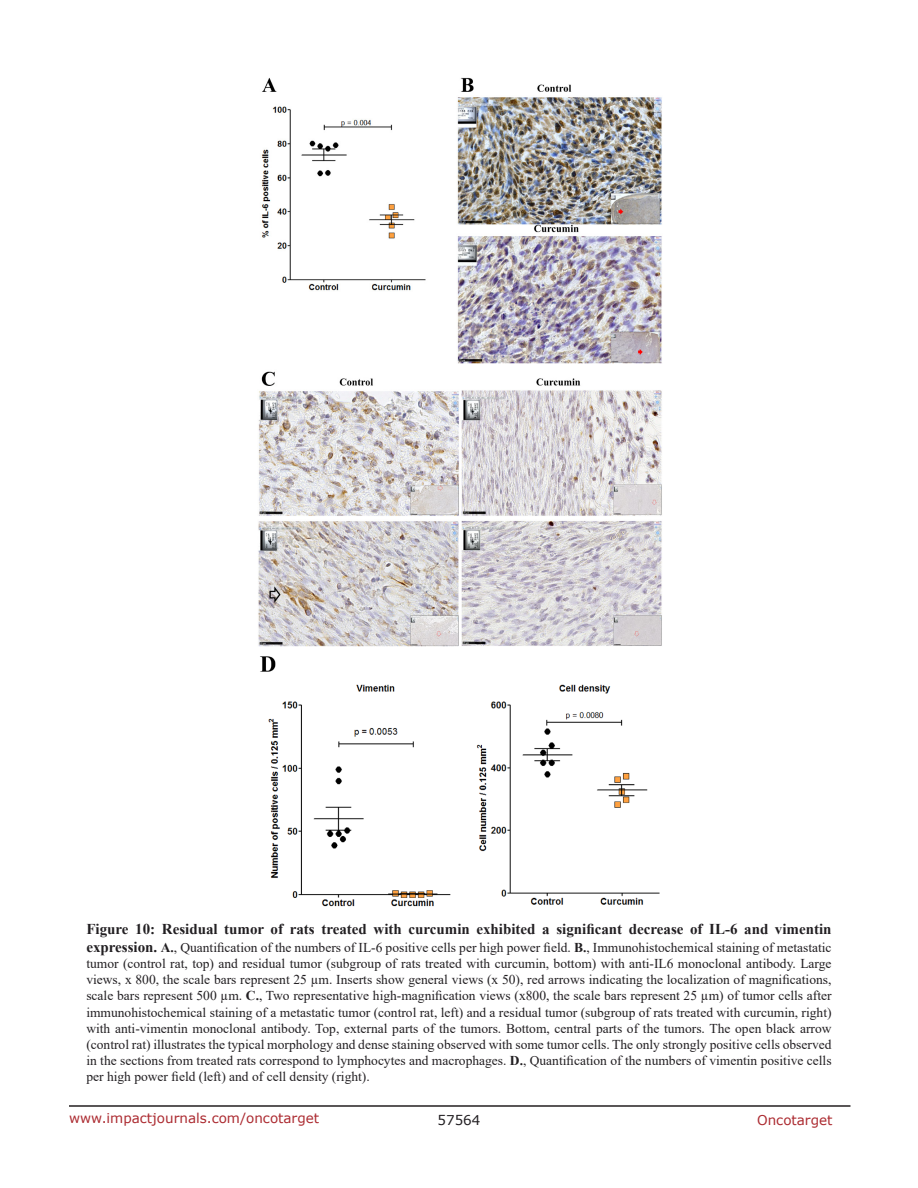
<style>
.page{position:relative;width:918px;height:1188px;background:#fff}
.page>*{position:absolute;margin:0;border:0;box-sizing:border-box;transform-origin:0 0}
.FigureText{font:700 15px "Times New Roman";color:#221f22}
.FigureText-2{font:13.5px/16.2px "Times New Roman";color:#221f22;text-align:justify}
.t1{font:13.5px "Verdana";color:#ac2b31}
.t2{font:13.5px "Verdana";color:#221f22}
.s1{font-weight:700;font-size:15px}
.s2{font-weight:700}
</style>
<div class="page">
<hr style="left:69px;top:1105px;width:781px;height:2px;background:#231f20">
<img style="left:261px;top:77px;width:401px;height:287px">
<img style="left:258px;top:371px;width:404px;height:276px">
<img style="left:260px;top:656px;width:400px;height:251px">
<p class="FigureText" style="left:86px;top:918px;width:747px">Figure 10: Residual tumor of rats treated with curcumin exhibited a significant decrease of IL-6 and vimentin</p>
<p class="FigureText-2" style="left:86px;top:939px;width:747px"><span class="s1">expression.</span> <span class="s2">A.</span>, Quantification of the numbers of IL-6 positive cells per high power field. <span class="s2">B.</span>, Immunohistochemical staining of metastatic tumor (control rat, top) and residual tumor (subgroup of rats treated with curcumin, bottom) with anti-IL6 monoclonal antibody. Large views, x 800, the scale bars represent 25 µm. Inserts show general views (x 50), red arrows indicating the localization of magnifications, scale bars represent 500 µm. <span class="s2">C.</span>, Two representative high-magnification views (x800, the scale bars represent 25 µm) of tumor cells after immunohistochemical staining of a metastatic tumor (control rat, left) and a residual tumor (subgroup of rats treated with curcumin, right) with anti-vimentin monoclonal antibody. Top, external parts of the tumors. Bottom, central parts of the tumors. The open black arrow (control rat) illustrates the typical morphology and dense staining observed with some tumor cells. The only strongly positive cells observed in the sections from treated rats correspond to lymphocytes and macrophages. <span class="s2">D.</span>, Quantification of the numbers of vimentin positive cells per high power field (left) and of cell density (right).</p>
<p class="t1" style="left:69px;top:1109px;width:252px">www.impactjournals.com/oncotarget</p>
<p class="t2" style="left:438px;top:1111px;width:44px">57564</p>
<p class="t1" style="left:757px;top:1111px;width:77px">Oncotarget</p>
</div>
